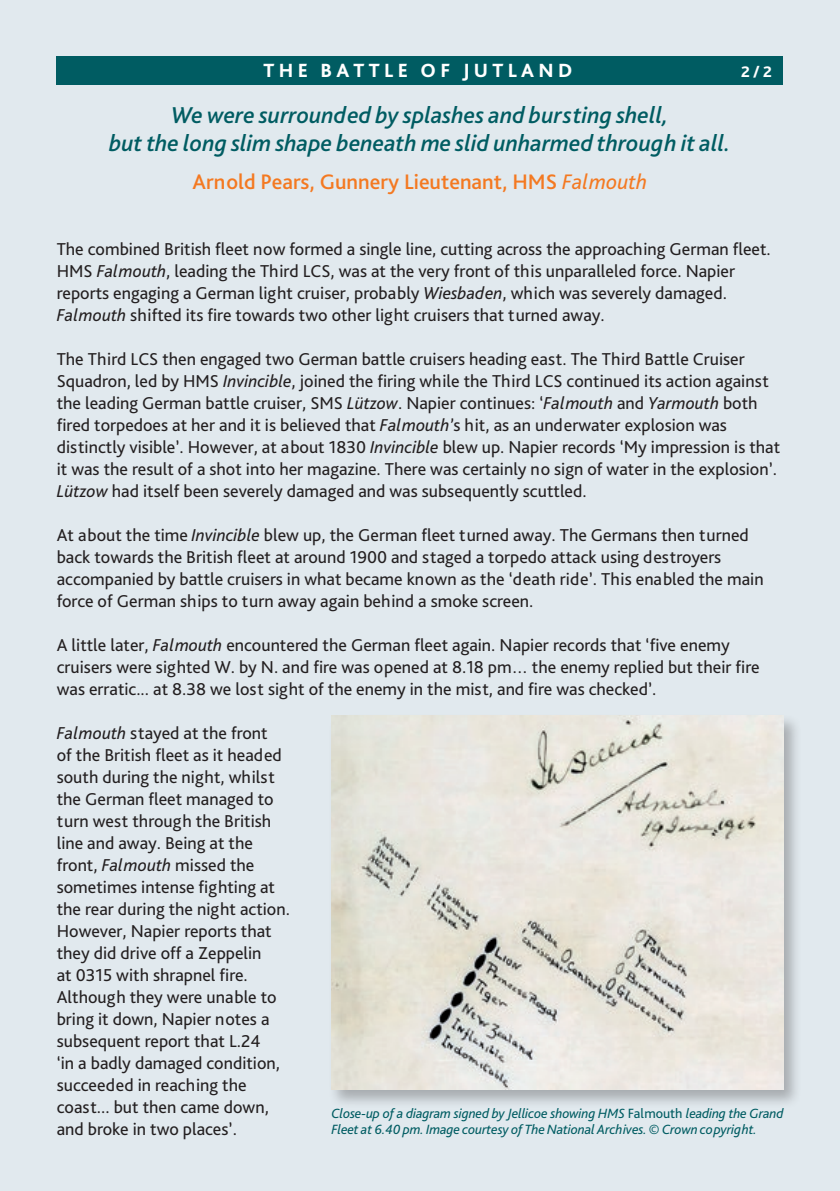
<style>
.page{position:relative;width:840px;height:1191px;background:#fff}
.page>*{position:absolute;margin:0;border:0;box-sizing:border-box;transform-origin:0 0}
.t1{font:italic 500 24px/28px "Bliss Pro";color:#005c62;text-align:center}
.t2{font:500 22px "Bliss Pro";color:#f47921}
.t3{font:800 20px "Bliss Pro";letter-spacing:.215em;color:#fff}
.t4{font:18px/22px "Bliss Pro";color:#231f20}
.t5{font:800 16px "Bliss Pro";color:#fff}
.t6{font:italic 14px/16px "Bliss Pro";letter-spacing:-.01em;color:#005c62}
.s1{font-weight:400;font-style:italic}
.s2{font-style:italic}
.s3{font-style:normal}
</style>
<div class="page">
<div style="left:0;top:0;width:839px;height:1191px;background:#e1e9ee"></div>
<div style="left:57px;top:57px;width:725px;height:28px;background:#005c62"></div>
<div style="left:328px;top:712px;width:474px;height:396px;background:#231f20;opacity:.3"></div>
<img style="left:331px;top:715px;width:452px;height:374px">
<p class="t3" style="left:263px;top:58px;width:310px">THE BATTLE OF JUTLAND</p>
<p class="t5" style="left:740px;top:62px;width:32px">2/2</p>
<h3 class="t1" style="left:109px;top:100px;width:622px">We were surrounded by splashes and bursting shell,<br>but the long slim shape beneath me slid unharmed through it all.</h3>
<p class="t2" style="left:192px;top:168px;width:456px">Arnold Pears, Gunnery Lieutenant, HMS <span class="s1">Falmouth</span></p>
<p class="t4" style="left:57px;top:237px;width:715px">The combined British fleet now formed a single line, cutting across the approaching German fleet.<br>HMS <span class="s2">Falmouth</span>, leading the Third LCS, was at the very front of this unparalleled force. Napier reports engaging a German light cruiser, probably <span class="s2">Wiesbaden</span>, which was severely damaged.<br><span class="s2">Falmouth</span> shifted its fire towards two other light cruisers that turned away.</p>
<p class="t4" style="left:57px;top:347px;width:724px">The Third LCS then engaged two German battle cruisers heading east. The Third Battle Cruiser Squadron, led by HMS <span class="s2">Invincible</span>, joined the firing while the Third LCS continued its action against the leading German battle cruiser, SMS <span class="s2">Lützow</span>. Napier continues: ‘<span class="s2">Falmouth</span> and <span class="s2">Yarmouth</span> both fired torpedoes at her and it is believed that <span class="s2">Falmouth’</span>s hit, as an underwater explosion was distinctly visible’. However, at about 1830 <span class="s2">Invincible</span> blew up. Napier records ‘My impression is that it was the result of a shot into her magazine. There was certainly no sign of water in the explosion’.<br><span class="s2">Lützow</span> had itself been severely damaged and was subsequently scuttled.</p>
<p class="t4" style="left:57px;top:523px;width:708px">At about the time <span class="s2">Invincible</span> blew up, the German fleet turned away. The Germans then turned back towards the British fleet at around 1900 and staged a torpedo attack using destroyers accompanied by battle cruisers in what became known as the ‘death ride’. This enabled the main force of German ships to turn away again behind a smoke screen.</p>
<p class="t4" style="left:57px;top:633px;width:704px">A little later, <span class="s2">Falmouth</span> encountered the German fleet again. Napier records that ‘five enemy cruisers were sighted W. by N. and fire was opened at 8.18 pm… the enemy replied but their fire was erratic... at 8.38 we lost sight of the enemy in the mist, and fire was checked’.</p>
<p class="t4" style="left:57px;top:721px;width:234px"><span class="s2">Falmouth</span> stayed at the front<br>of the British fleet as it headed south during the night, whilst the German fleet managed to turn west through the British line and away. Being at the front, <span class="s2">Falmouth</span> missed the sometimes intense fighting at the rear during the night action.<br>However, Napier reports that they did drive off a Zeppelin<br>at 0315 with shrapnel fire.<br>Although they were unable to bring it down, Napier notes a subsequent report that L.24<br>‘in a badly damaged condition, succeeded in reaching the coast... but then came down, and broke in two places’.</p>
<p class="t6" style="left:331px;top:1105px;width:453px">Close-up of a diagram signed by Jellicoe showing HMS <span class="s3">Falmouth</span> leading the Grand<br>Fleet at 6.40 pm. Image courtesy of The National Archives. © Crown copyright.</p>
</div>
